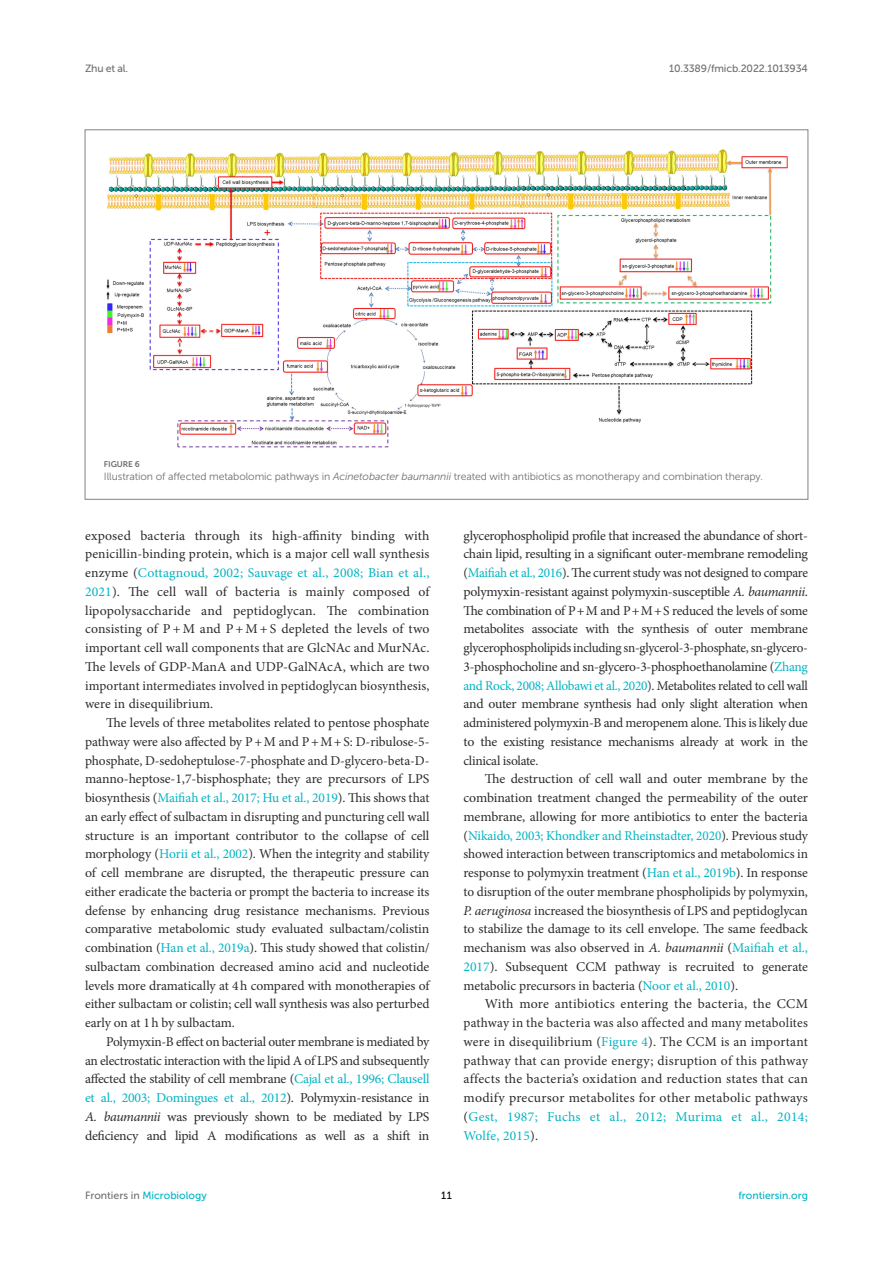
<style>
.page{position:relative;width:893px;height:1263px;background:#fff}
.page>*{position:absolute;margin:0;border:0;box-sizing:border-box;transform-origin:0 0}
.TEXT{font:13.5px/18.8px "Minion Pro";letter-spacing:-.005em;color:#2b2b2a;text-align:justify}
.FIG_LEG{font:10.5px "Museo Sans 300";letter-spacing:-.01em;color:#706f70}
.t1{font:10.5px "Museo Sans 500";color:#00b4c4}
.t2{font:10.5px "Museo Sans 500";letter-spacing:-.015em;color:#706f70}
.t3{font:10.5px "Museo Sans 500";color:#000}
.FIG_HD{font:8.25px "Museo Sans 700";letter-spacing:-.01em;color:#706f70}
.s1{font-style:italic}
.s2{color:#00b4c4}
.s3{color:#706f70}
</style>
<div class="page">
<img style="left:106px;top:149px;width:682px;height:299px">
<p class="t2" style="left:85px;top:63px;width:45px">Zhu et al.</p>
<p class="t2" style="left:669px;top:63px;width:140px">10.3389/fmicb.2022.1013934</p>
<p class="FIG_HD" style="left:104px;top:459px;width:37px">FIGURE 6</p>
<p class="FIG_LEG" style="left:104px;top:471px;width:661px">Illustration of affected metabolomic pathways in <span class="s1">Acinetobacter baumannii</span> treated with antibiotics as monotherapy and combination therapy.</p>
<p class="TEXT" style="left:85px;top:526px;width:346px">exposed bacteria through its high-affinity binding with penicillin-binding protein, which is a major cell wall synthesis enzyme (<span class="s2">Cottagnoud, 2002; Sauvage et al., 2008; Bian et al., 2021</span>). The cell wall of bacteria is mainly composed of lipopolysaccharide and peptidoglycan. The combination consisting of P+M and P+M+ S depleted the levels of two important cell wall components that are GlcNAc and MurNAc.<br>The levels of GDP-ManA and UDP-GalNAcA, which are two important intermediates involved in peptidoglycan biosynthesis, were in disequilibrium.</p>
<p class="TEXT" style="left:85px;top:713px;width:346px;text-indent:21px">The levels of three metabolites related to pentose phosphate pathway were also affected by P+M and P+M+S: D-ribulose-5- phosphate, D-sedoheptulose-7-phosphate and D-glycero-beta-D&shy;manno-heptose-1,7-bisphosphate; they are precursors of LPS biosynthesis (<span class="s2">Maifiah et al., 2017; Hu et al., 2019</span>). This shows that an early effect of sulbactam in disrupting and puncturing cell wall structure is an important contributor to the collapse of cell morphology (<span class="s2">Horii et al., 2002</span>). When the integrity and stability of cell membrane are disrupted, the therapeutic pressure can either eradicate the bacteria or prompt the bacteria to increase its defense by enhancing drug resistance mechanisms. Previous comparative metabolomic study evaluated sulbactam/colistin combination (<span class="s2">Han et al., 2019a</span>). This study showed that colistin/ sulbactam combination decreased amino acid and nucleotide levels more dramatically at 4h compared with monotherapies of either sulbactam or colistin; cell wall synthesis was also perturbed early on at 1h by sulbactam.</p>
<p class="TEXT" style="left:85px;top:1032px;width:346px;text-indent:21px">Polymyxin-B effect on bacterial outer membrane is mediated by an electrostatic interaction with the lipid A of LPS and subsequently affected the stability of cell membrane (<span class="s2">Cajal et al., 1996; Clausell et al., 2003; Domingues et al., 2012</span>). Polymyxin-resistance in <span class="s1">A. baumannii</span> was previously shown to be mediated by LPS deficiency and lipid A modifications as well as a shift in</p>
<p class="TEXT" style="left:463px;top:526px;width:346px">glycerophospholipid profile that increased the abundance of short&shy;chain lipid, resulting in a significant outer-membrane remodeling (<span class="s2">Maifiah et al., 2016</span>). The current study was not designed to compare polymyxin-resistant against polymyxin-susceptible <span class="s1">A. baumannii</span>.<br>The combination of P+M and P+M+S reduced the levels of some metabolites associate with the synthesis of outer membrane glycerophospholipids including sn-glycerol-3-phosphate, sn-glycero-3-phosphocholine and sn-glycero-3-phosphoethanolamine (<span class="s2">Zhang and Rock, 2008; Allobawi et al., 2020</span>). Metabolites related to cell wall and outer membrane synthesis had only slight alteration when administered polymyxin-B and meropenem alone. This is likely due to the existing resistance mechanisms already at work in the clinical isolate.</p>
<p class="TEXT" style="left:463px;top:770px;width:346px;text-indent:21px">The destruction of cell wall and outer membrane by the combination treatment changed the permeability of the outer membrane, allowing for more antibiotics to enter the bacteria (<span class="s2">Nikaido, 2003; Khondker and Rheinstadter, 2020</span>). Previous study showed interaction between transcriptomics and metabolomics in response to polymyxin treatment (<span class="s2">Han et al., 2019b</span>). In response to disruption of the outer membrane phospholipids by polymyxin, <span class="s1">P. aeruginosa</span> increased the biosynthesis of LPS and peptidoglycan to stabilize the damage to its cell envelope. The same feedback mechanism was also observed in <span class="s1">A. baumannii</span> (<span class="s2">Maifiah et al., 2017</span>). Subsequent CCM pathway is recruited to generate metabolic precursors in bacteria (<span class="s2">Noor et al., 2010</span>).</p>
<p class="TEXT" style="left:463px;top:995px;width:346px;text-indent:21px">With more antibiotics entering the bacteria, the CCM pathway in the bacteria was also affected and many metabolites were in disequilibrium (<span class="s2">Figure 4</span>). The CCM is an important pathway that can provide energy; disruption of this pathway affects the bacteria’s oxidation and reduction states that can modify precursor metabolites for other metabolic pathways (<span class="s2">Gest, 1987; Fuchs et al., 2012; Murima et al., 2014; Wolfe, 2015</span>).</p>
<p class="t1" style="left:85px;top:1190px;width:123px"><span class="s3">Frontiers in</span> Microbiology</p>
<p class="t3" style="left:441px;top:1190px;width:12px">11</p>
<p class="t1" style="left:738px;top:1190px;width:71px">frontiersin.org</p>
</div>
